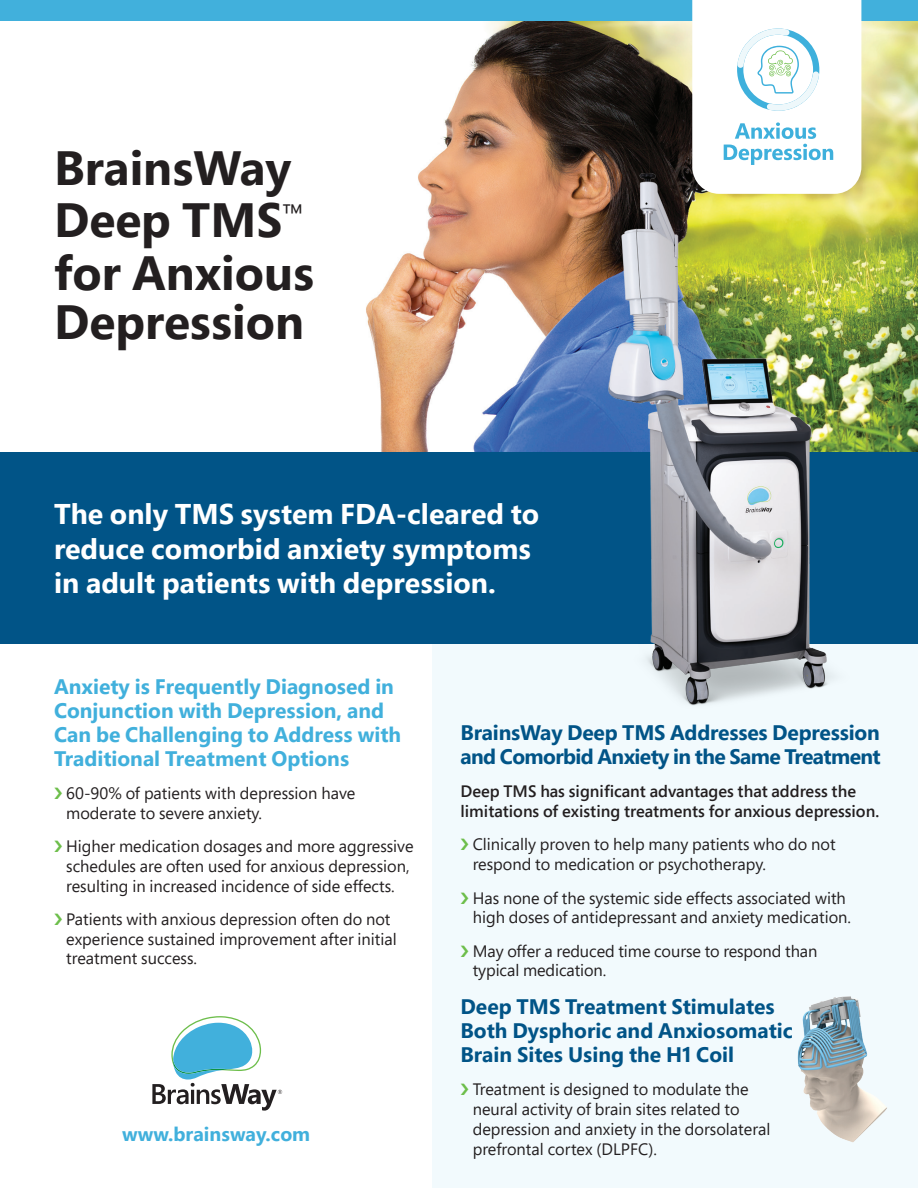
<style>
.page{position:relative;width:918px;height:1188px;background:#fff}
.page>*{position:absolute;margin:0;border:0;box-sizing:border-box;transform-origin:0 0}
.t1{font:700 48px/52.5px "Segoe Pro";color:#231f20}
.t2{font:700 28.5px/34.2px "Segoe Pro";color:#fff}
.t3{font:700 21px/24px "Segoe Pro";color:#41b0dc}
.t4{font:700 21px/24px "Segoe Pro";color:#015487}
.t5{font:700 21px/24px "Segoe Pro";letter-spacing:-.03em;color:#015487}
.t6{font:700 19.65px "Segoe Pro";color:#41b0dc}
.t7{font:16.5px/19.8px "Segoe Pro";color:#231f20}
.t8{font:600 16.5px/19.8px "Segoe Pro";color:#231f20}
</style>
<div class="page">
<div style="left:432px;top:530px;width:486px;height:658px;background:#f2fafd"></div>
<img style="left:362px;top:20px;width:556px;height:432px">
<div style="left:0;top:0;width:918px;height:20px;background:#41b0dc"></div>
<svg style="left:692px;top:0;width:169px;height:163px"></svg>
<div style="left:0;top:452px;width:918px;height:192px;background:#015487"></div>
<img style="left:550px;top:163px;width:324px;height:543px">
<svg style="left:152px;top:1016px;width:130px;height:95px"></svg>
<img style="left:797px;top:996px;width:90px;height:146px">
<p class="t1" style="left:54px;top:140px;width:262px">BrainsWay<br>Deep TMS<sup>™ </sup>for Anxious</p>
<p class="t1" style="left:54px;top:295px;width:252px">Depression</p>
<p class="t2" style="left:54px;top:496px;width:487px">The only TMS system FDA-cleared to reduce comorbid anxiety symptoms in adult patients with depression.</p>
<p class="t3" style="left:54px;top:673px;width:349px">Anxiety is Frequently Diagnosed in Conjunction with Depression, and Can be Challenging to Address with Traditional Treatment Options</p>
<p class="t7" style="left:66px;top:783px;width:291px">60-90% of patients with depression have moderate to severe anxiety.</p>
<p class="t7" style="left:66px;top:836px;width:349px">Higher medication dosages and more aggressive schedules are often used for anxious depression, resulting in increased incidence of side effects.</p>
<p class="t7" style="left:66px;top:909px;width:332px">Patients with anxious depression often do not experience sustained improvement after initial treatment success.</p>
<p class="t6" style="left:122px;top:1120px;width:190px">www.brainsway.com</p>
<p class="t5" style="left:460px;top:720px;width:422px">BrainsWay Deep TMS Addresses Depression and Comorbid Anxiety in the Same Treatment</p>
<p class="t8" style="left:460px;top:781px;width:420px">Deep TMS has significant advantages that address the limitations of existing treatments for anxious depression.</p>
<p class="t7" style="left:473px;top:834px;width:364px">Clinically proven to help many patients who do not respond to medication or psychotherapy.</p>
<p class="t7" style="left:473px;top:887px;width:380px">Has none of the systemic side effects associated with high doses of antidepressant and anxiety medication.</p>
<p class="t7" style="left:473px;top:940px;width:346px">May offer a reduced time course to respond than typical medication.</p>
<p class="t4" style="left:460px;top:994px;width:334px">Deep TMS Treatment Stimulates<br>Both Dysphoric and Anxiosomatic<br>Brain Sites Using the H1 Coil</p>
<p class="t7" style="left:473px;top:1079px;width:299px">Treatment is designed to modulate the neural activity of brain sites related to depression and anxiety in the dorsolateral prefrontal cortex (DLPFC).</p>
</div>
